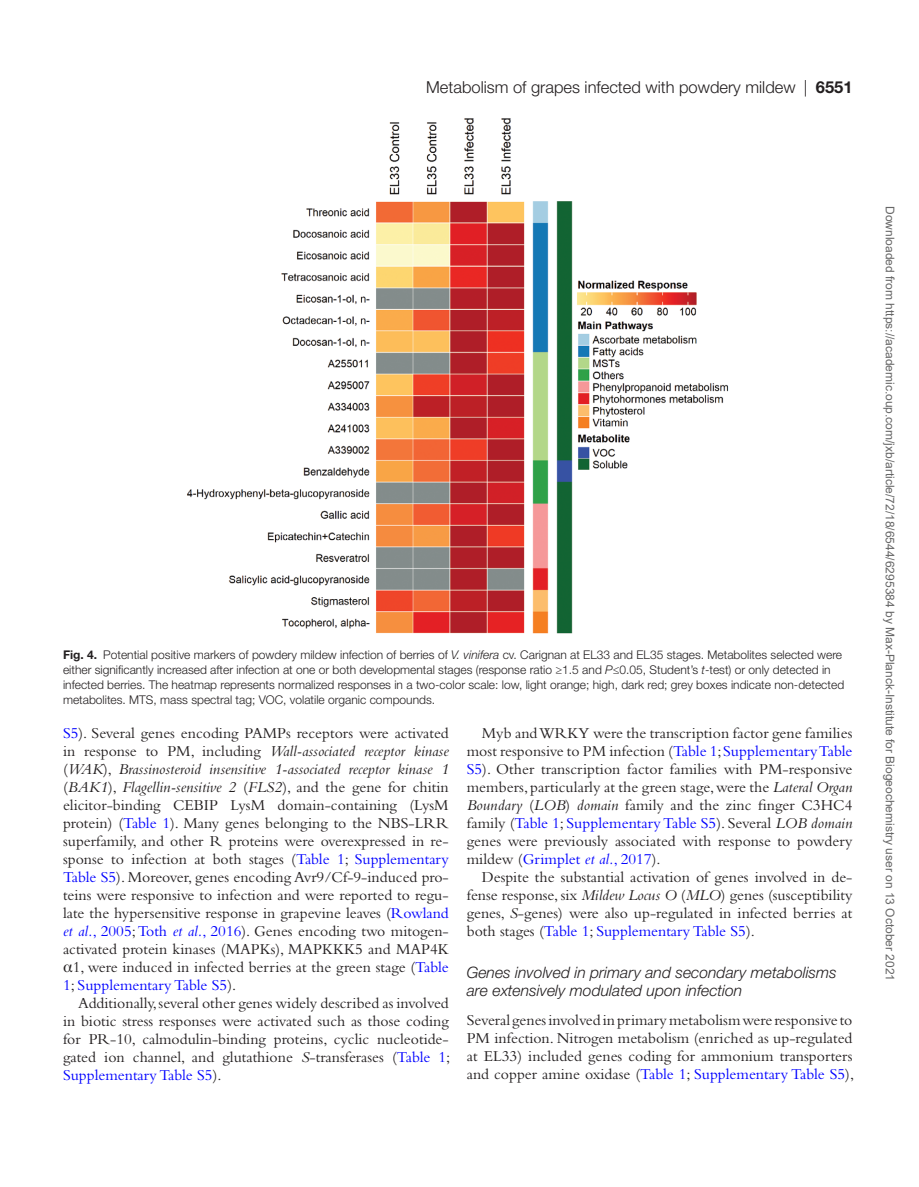
<style>
.page{position:relative;width:919px;height:1187px;background:#fff}
.page>*{position:absolute;margin:0;border:0;box-sizing:border-box;transform-origin:0 0}
.t1{font:300 16.5px "Helvetica Neue LT Std";color:#231f20}
.t2{font:15.75px/18px "Bembo Std";color:#231f20;text-align:justify}
.t3{font:italic 300 15.75px/18px "Helvetica Neue LT Std";color:#231f20}
.t4{font:300 12px/15px "Helvetica Neue LT Std";color:#231f20}
.t5{font:12px "Arial";color:#666}
.s1{font-weight:700}
.s2{font-style:italic}
.s3{color:#00f}
.s4{font-style:italic;color:#00f}
.s5{font-family:"Gandhari Unicode"}
</style>
<div class="page">
<img style="left:187px;top:118px;width:541px;height:516px">
<p class="t1" style="left:426px;top:77px;width:428px">Metabolism of grapes infected with powdery mildew | <span class="s1">6551</span></p>
<p class="t4" style="left:63px;top:646px;width:782px"><span class="s1">Fig. 4.</span> Potential positive markers of powdery mildew infection of berries of <span class="s2">V. vinifera</span> cv. Carignan at EL33 and EL35 stages. Metabolites selected were either significantly increased after infection at one or both developmental stages (response ratio ≥1.5 and <span class="s2">P</span>≤0.05, Student’s <span class="s2">t</span>-test) or only detected in infected berries. The heatmap represents normalized responses in a two-color scale: low, light orange; high, dark red; grey boxes indicate non-detected metabolites. MTS, mass spectral tag; VOC, volatile organic compounds.</p>
<p class="t2" style="left:63px;top:723px;width:387px"><span class="s3">S5</span>). Several genes encoding PAMPs receptors were activated in response to PM, including <span class="s2">Wall-associated receptor kinase </span>(<span class="s2">WAK</span>), <span class="s2">Brassinosteroid insensitive 1-associated receptor kinase 1 </span>(<span class="s2">BAK1</span>), <span class="s2">Flagellin-sensitive 2</span> (<span class="s2">FLS2</span>), and the gene for chitin elicitor-binding CEBIP LysM domain-containing (LysM protein) (<span class="s3">Table 1</span>). Many genes belonging to the NBS-LRR superfamily, and other R proteins were overexpressed in re&shy;sponse to infection at both stages (<span class="s3">Table 1</span>; <span class="s3">Supplementary Table S5</span>). Moreover, genes encoding Avr9/Cf-9-induced pro&shy;teins were responsive to infection and were reported to regu&shy;late the hypersensitive response in grapevine leaves (<span class="s3">Rowland </span><span class="s4">et al.</span><span class="s3">, 2005</span>; <span class="s3">Toth</span> <span class="s4">et al.</span><span class="s3">, 2016</span>). Genes encoding two mitogen&shy;activated protein kinases (MAPKs), MAPKKK5 and MAP4K <span class="s5">α</span>1, were induced in infected berries at the green stage (<span class="s3">Table 1</span>; <span class="s3">Supplementary Table S5</span>).</p>
<p class="t2" style="left:63px;top:994px;width:389px;text-indent:15px">Additionally, several other genes widely described as involved in biotic stress responses were activated such as those coding for PR-10, calmodulin-binding proteins, cyclic nucleotide&shy;gated ion channel, and glutathione <span class="s2">S</span>-transferases (<span class="s3">Table 1</span>; <span class="s3">Supplementary Table S5</span>).</p>
<p class="t2" style="left:466px;top:724px;width:387px;text-indent:15px">Myb and WRKY were the transcription factor gene families most responsive to PM infection (<span class="s3">Table 1</span>; <span class="s3">Supplementary Table S5</span>). Other transcription factor families with PM-responsive members, particularly at the green stage, were the <span class="s2">Lateral Organ Boundary</span> (<span class="s2">LOB</span>) <span class="s2">domain</span> family and the zinc finger C3HC4 family (<span class="s3">Table 1</span>; <span class="s3">Supplementary Table S5</span>). Several <span class="s2">LOB domain </span>genes were previously associated with response to powdery mildew (<span class="s3">Grimplet</span> <span class="s4">et al.</span><span class="s3">, 2017</span>).</p>
<p class="t2" style="left:466px;top:868px;width:387px;text-indent:15px">Despite the substantial activation of genes involved in de&shy;fense response, six <span class="s2">Mildew Locus O</span> (<span class="s2">MLO</span>) genes (susceptibility genes, <span class="s2">S</span>-genes) were also up-regulated in infected berries at both stages (<span class="s3">Table 1</span>; <span class="s3">Supplementary Table S5</span>).</p>
<p class="t3" style="left:466px;top:963px;width:371px">Genes involved in primary and secondary metabolisms are extensively modulated upon infection</p>
<p class="t2" style="left:466px;top:1010px;width:389px">Several genes involved in primary metabolism were responsive to PM infection. Nitrogen metabolism (enriched as up-regulated at EL33) included genes coding for ammonium transporters and copper amine oxidase (<span class="s3">Table 1</span>; <span class="s3">Supplementary Table S5</span>),</p>
<p class="t5" style="left:894px;top:206px;width:776px;rotate:90deg">Downloaded from https://academic.oup.com/jxb/article/72/18/6544/6295384 by Max-Planck-Institute for Biogeochemistry user on 13 October 2021</p>
</div>
